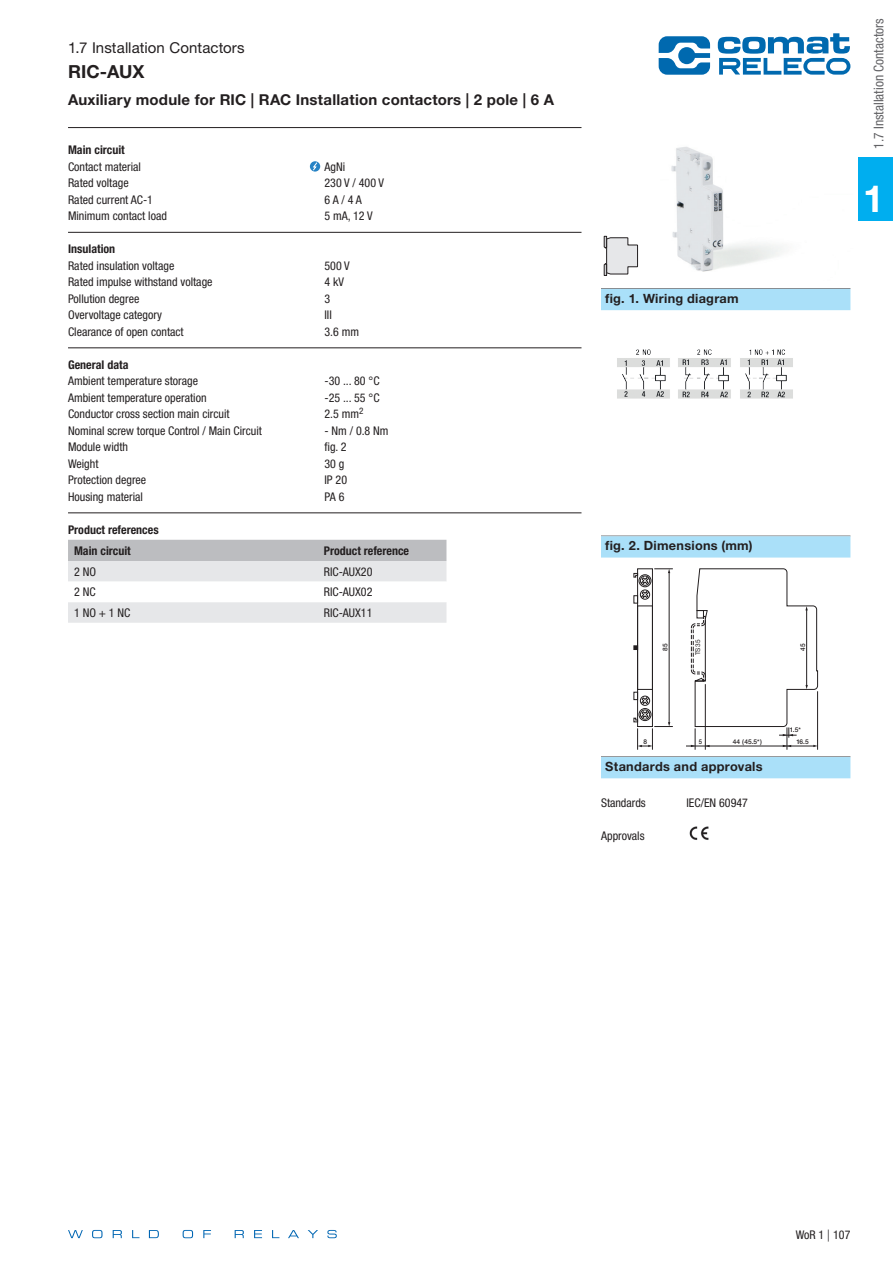
<style>
.page{position:relative;width:893px;height:1263px;background:#fff}
.page>*{position:absolute;margin:0;border:0;box-sizing:border-box;transform-origin:0 0}
.t1{font:700 37.5px "Helvetica Neue LT Std";color:#fff}
.t2{font:700 18px "Helvetica Neue LT Std";color:#231f20}
.t3{font:700 15px "Helvetica Neue LT Std";letter-spacing:.015em;color:#231f20}
.t4{font:15px "Helvetica Neue LT Std";letter-spacing:.005em;color:#231f20}
.t5{font:condensed 13.5px "Helvetica Neue LT Std";color:#636366}
.t6{font:700 12.75px "Helvetica Neue LT Std";letter-spacing:.02em;color:#231f20}
.t7{font:condensed 12px "Helvetica Neue LT Std";color:#231f20}
.t8{font:700 condensed 12px "Helvetica Neue LT Std";color:#231f20}
.t9{font:500 6.6px "Helvetica Neue LT Std";color:#231f20}
.t10{font:6.6px "Helvetica Neue LT Std";color:#231f20}
.t11{font:500 6.6px "Helvetica Neue LT Std";color:#231f20;scale:.9 1}
.s1{font-weight:300;font-stretch:normal}
</style>
<div class="page">
<svg style="left:659px;top:36px;width:51px;height:39px"></svg>
<svg style="left:718px;top:33px;width:132px;height:42px"></svg>
<svg style="left:254px;top:1230px;width:8px;height:8px"></svg>
<svg style="left:235px;top:1230px;width:9px;height:8px"></svg>
<svg style="left:327px;top:1230px;width:10px;height:8px"></svg>
<svg style="left:308px;top:1230px;width:10px;height:8px"></svg>
<svg style="left:272px;top:1230px;width:7px;height:8px"></svg>
<svg style="left:288px;top:1230px;width:11px;height:8px"></svg>
<svg style="left:113px;top:1230px;width:9px;height:8px"></svg>
<svg style="left:92px;top:1230px;width:10px;height:8px"></svg>
<svg style="left:68px;top:1230px;width:15px;height:8px"></svg>
<svg style="left:203px;top:1230px;width:8px;height:8px"></svg>
<svg style="left:132px;top:1230px;width:7px;height:8px"></svg>
<svg style="left:183px;top:1230px;width:10px;height:8px"></svg>
<svg style="left:149px;top:1230px;width:10px;height:8px"></svg>
<hr style="left:68px;top:232px;width:513px;height:1px;background:#231f20">
<hr style="left:68px;top:348px;width:513px;height:1px;background:#231f20">
<hr style="left:68px;top:513px;width:513px;height:1px;background:#231f20">
<svg style="left:68px;top:540px;width:378px;height:83px"></svg>
<hr style="left:68px;top:127px;width:513px;height:1px;background:#231f20">
<img style="left:671px;top:146px;width:188px;height:126px">
<svg style="left:604px;top:236px;width:34px;height:40px"></svg>
<hr style="left:601px;top:288px;width:249px;height:1px;background:#808285">
<div style="left:601px;top:289px;width:249px;height:21px;background:#aae0f9"></div>
<hr style="left:601px;top:535px;width:249px;height:1px;background:#808285">
<div style="left:601px;top:536px;width:249px;height:22px;background:#aae0f9"></div>
<hr style="left:601px;top:756px;width:249px;height:1px;background:#808285">
<div style="left:601px;top:757px;width:249px;height:21px;background:#aae0f9"></div>
<img style="left:617px;top:349px;width:176px;height:50px">
<div style="left:637px;top:606px;width:16px;height:84px;border:1px solid #231f20"></div>
<svg style="left:634px;top:645px;width:4px;height:5px"></svg>
<svg style="left:633px;top:568px;width:40px;height:35px"></svg>
<hr style="left:669px;top:572px;width:1px;height:151px;background:#231f20">
<svg style="left:633px;top:692px;width:40px;height:58px"></svg>
<hr style="left:686px;top:746px;width:128px;height:1px;background:#231f20">
<svg style="left:691px;top:568px;width:127px;height:182px"></svg>
<div style="left:310px;top:161px;width:10px;height:11px;background:#2783c5;border-radius:50%"></div>
<svg style="left:312px;top:162px;width:6px;height:9px"></svg>
<img style="left:689px;top:826px;width:20px;height:14px">
<div style="left:859px;top:157px;width:34px;height:64px;background:#00aeef"></div>
<p class="t4" style="left:68px;top:39px;width:178px">1.7 Installation Contactors</p>
<p class="t2" style="left:68px;top:61px;width:78px">RIC-AUX</p>
<p class="t3" style="left:68px;top:90px;width:487px">Auxiliary module for RIC | RAC Installation contactors | 2 pole | 6 A</p>
<p class="t8" style="left:68px;top:143px;width:58px">Main circuit</p>
<p class="t7" style="left:68px;top:160px;width:74px">Contact material</p>
<p class="t7" style="left:68px;top:176px;width:62px">Rated voltage</p>
<p class="t7" style="left:68px;top:193px;width:86px">Rated current AC-1</p>
<p class="t7" style="left:68px;top:209px;width:100px">Minimum contact load</p>
<p class="t8" style="left:68px;top:242px;width:49px">Insulation</p>
<p class="t7" style="left:68px;top:259px;width:108px">Rated insulation voltage</p>
<p class="t7" style="left:68px;top:275px;width:146px">Rated impulse withstand voltage</p>
<p class="t7" style="left:68px;top:292px;width:73px">Pollution degree</p>
<p class="t7" style="left:68px;top:308px;width:96px">Overvoltage category</p>
<p class="t7" style="left:68px;top:325px;width:117px">Clearance of open contact</p>
<p class="t8" style="left:68px;top:357px;width:62px">General data</p>
<p class="t7" style="left:68px;top:374px;width:132px">Ambient temperature storage</p>
<p class="t7" style="left:68px;top:391px;width:140px">Ambient temperature operation</p>
<p class="t7" style="left:68px;top:407px;width:163px">Conductor cross section main circuit</p>
<p class="t7" style="left:68px;top:424px;width:195px">Nominal screw torque Control / Main Circuit</p>
<p class="t7" style="left:68px;top:440px;width:61px">Module width</p>
<p class="t7" style="left:68px;top:457px;width:32px">Weight</p>
<p class="t7" style="left:68px;top:473px;width:80px">Protection degree</p>
<p class="t7" style="left:68px;top:490px;width:76px">Housing material</p>
<p class="t8" style="left:68px;top:522px;width:92px">Product references</p>
<p class="t8" style="left:74px;top:543px;width:58px">Main circuit</p>
<p class="t8" style="left:324px;top:543px;width:87px">Product reference</p>
<p class="t7" style="left:74px;top:564px;width:23px">2 NO</p>
<p class="t7" style="left:324px;top:564px;width:50px">RIC-AUX20</p>
<p class="t7" style="left:74px;top:585px;width:23px">2 NC</p>
<p class="t7" style="left:324px;top:585px;width:50px">RIC-AUX02</p>
<p class="t7" style="left:74px;top:605px;width:58px">1 NO + 1 NC</p>
<p class="t7" style="left:324px;top:605px;width:50px">RIC-AUX11</p>
<p class="t7" style="left:324px;top:160px;width:22px">AgNi</p>
<p class="t7" style="left:324px;top:176px;width:61px">230 V / 400 V</p>
<p class="t7" style="left:324px;top:193px;width:39px">6 A / 4 A</p>
<p class="t7" style="left:324px;top:209px;width:50px">5 mA, 12 V</p>
<p class="t7" style="left:324px;top:259px;width:27px">500 V</p>
<p class="t7" style="left:324px;top:275px;width:21px">4 kV</p>
<p class="t7" style="left:324px;top:292px;width:7px">3</p>
<p class="t7" style="left:324px;top:308px;width:9px">III</p>
<p class="t7" style="left:324px;top:325px;width:36px">3.6 mm</p>
<p class="t7" style="left:324px;top:374px;width:57px">-30 ... 80 °C</p>
<p class="t7" style="left:324px;top:391px;width:57px">-25 ... 55 °C</p>
<p class="t7" style="left:324px;top:407px;width:40px">2.5 mm<sup>2</sup></p>
<p class="t7" style="left:324px;top:424px;width:66px">- Nm / 0.8 Nm</p>
<p class="t7" style="left:324px;top:440px;width:24px">fig. 2</p>
<p class="t7" style="left:324px;top:457px;width:21px">30 g</p>
<p class="t7" style="left:324px;top:473px;width:24px">IP 20</p>
<p class="t7" style="left:324px;top:490px;width:21px">PA 6</p>
<p class="t6" style="left:605px;top:290px;width:135px">fig. 1. Wiring diagram</p>
<p class="t6" style="left:605px;top:537px;width:149px">fig. 2. Dimensions (mm)</p>
<p class="t9" style="left:661px;top:651px;width:9px;rotate:-90deg">85</p>
<p class="t10" style="left:694px;top:655px;width:17px;rotate:-90deg">TS35</p>
<p class="t9" style="left:799px;top:651px;width:9px;rotate:-90deg">45</p>
<p class="t9" style="left:643px;top:738px;width:5px">8</p>
<p class="t9" style="left:790px;top:726px;width:13px">1.5*</p>
<p class="t11" style="left:699px;top:738px;width:5px">5</p>
<p class="t9" style="left:733px;top:738px;width:31px">44 (45.5*)</p>
<p class="t9" style="left:796px;top:738px;width:14px">16.5</p>
<p class="t6" style="left:605px;top:758px;width:159px">Standards and approvals</p>
<p class="t7" style="left:601px;top:796px;width:46px">Standards</p>
<p class="t7" style="left:686px;top:796px;width:63px">IEC/EN 60947</p>
<p class="t7" style="left:601px;top:829px;width:45px">Approvals</p>
<p class="t5" style="left:871px;top:149px;width:132px;rotate:-90deg">1.7 Installation Contactors</p>
<p class="t1" style="left:863px;top:176px;width:22px">1</p>
<p class="t7" style="left:796px;top:1227px;width:56px">WoR 1 <span class="s1">|</span> 107</p>
</div>
